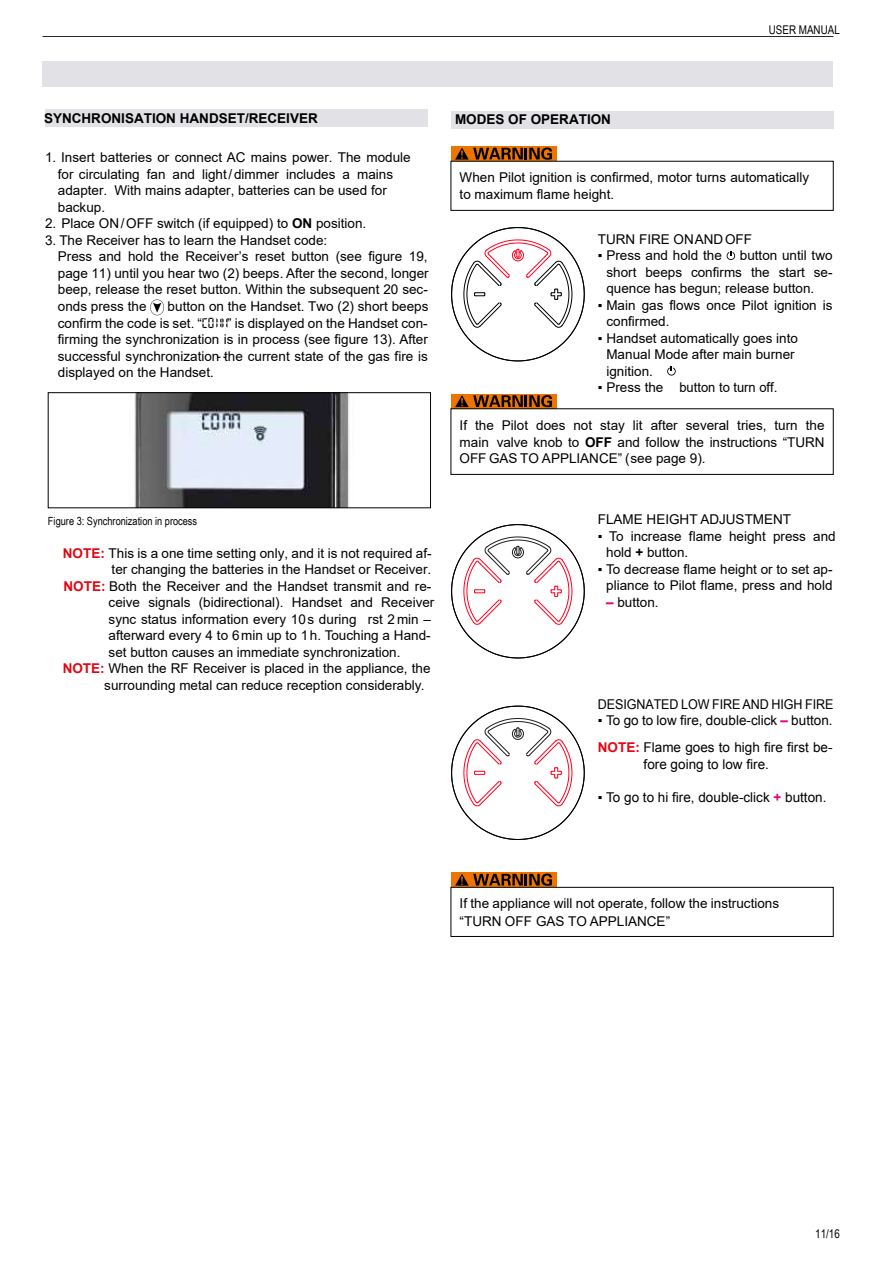
<style>
.page{position:relative;width:893px;height:1263px;background:#fff}
.page>*{position:absolute;margin:0;border:0;box-sizing:border-box;transform-origin:0 0}
.t1{font:13.5px/16.5px "Arial";color:#000}
.t2{font:13.5px/16.5px "Arial";color:#000}
.t3{font:700 13.5px "Arial";color:#000}
.t4{font:13.5px "Arial";color:#000;scale:.93 1}
.t5{font:12px "Arial Narrow";color:#000}
.t6{font:11.25px "Arial Narrow";color:#000}
.s1{font-weight:700}
.s2{font-weight:700;color:#e30613}
.s3{font-weight:700;color:#e6007d}
</style>
<div class="page">
<hr style="left:43px;top:36px;width:790px;height:1px;background:#000">
<div style="left:451px;top:111px;width:382px;height:17px;background:#e2e1e5"></div>
<div style="left:451px;top:146px;width:105px;height:15px;background:#ee7402"></div>
<svg style="left:455px;top:147px;width:97px;height:13px"></svg>
<div style="left:451px;top:161px;width:382px;height:50px;border:1px solid #000"></div>
<svg style="left:451px;top:227px;width:134px;height:134px"></svg>
<svg style="left:727px;top:251px;width:8px;height:9px"></svg>
<svg style="left:667px;top:366px;width:9px;height:10px"></svg>
<div style="left:451px;top:394px;width:105px;height:15px;background:#ee7402"></div>
<svg style="left:455px;top:395px;width:97px;height:12px"></svg>
<div style="left:451px;top:409px;width:382px;height:66px;border:1px solid #000"></div>
<svg style="left:451px;top:524px;width:134px;height:134px"></svg>
<svg style="left:451px;top:706px;width:134px;height:134px"></svg>
<div style="left:451px;top:872px;width:105px;height:15px;background:#ee7402"></div>
<svg style="left:455px;top:873px;width:97px;height:13px"></svg>
<div style="left:451px;top:887px;width:382px;height:50px;border:1px solid #000"></div>
<svg style="left:150px;top:299px;width:14px;height:16px"></svg>
<img style="left:134px;top:394px;width:215px;height:112px">
<div style="left:48px;top:392px;width:383px;height:116px;border:1px solid #000"></div>
<div style="left:46px;top:110px;width:382px;height:17px;background:#e2e1e5"></div>
<svg style="left:202px;top:318px;width:25px;height:10px"></svg>
<div style="left:43px;top:61px;width:790px;height:26px;background:#e2e1e5"></div>
<p class="t5" style="left:769px;top:21px;width:73px">USER MANUAL</p>
<p class="t3" style="left:44px;top:109px;width:275px">SYNCHRONISATION HANDSET/RECEIVER</p>
<p class="t1" style="left:58px;top:149px;width:354px;text-indent:-13px">1. Insert batteries or connect AC mains power. The module for circulating fan and light / dimmer includes a mains adapter. With mains adapter, batteries can be used for backup.</p>
<p class="t1" style="left:45px;top:215px;width:323px">2. Place ON / OFF switch (if equipped) to <span class="s1">ON</span> position.</p>
<p class="t1" style="left:58px;top:232px;width:372px;text-indent:-13px">3. The Receiver has to learn the Handset code:<br>Press and hold the Receiver’s reset button (see figure 19, page 11) until you hear two (2) beeps. After the second, longer beep, release the reset button. Within the subsequent 20 sec&shy;onds press the</p>
<p class="t1" style="left:58px;top:298px;width:372px;text-indent:110px">button on the Handset. Two (2) short beeps confirm the code is set. “</p>
<p class="t1" style="left:58px;top:314px;width:371px;text-align:justify;text-indent:169px">” is displayed on the Handset con&shy;firming the synchronization is in process (see figure 13). After successful synchronization the current state of the gas fire is displayed on the Handset.</p>
<p class="t6" style="left:48px;top:513px;width:151px">Figure 3: Synchronization in process</p>
<p class="t1" style="left:63px;top:545px;width:370px"><span class="s2">NOTE:</span> This is a one time setting only, and it is not required af-</p>
<p class="t1" style="left:112px;top:561px;width:321px">ter changing the batteries in the Handset or Receiver.</p>
<p class="t1" style="left:64px;top:578px;width:369px"><span class="s2">NOTE:</span> Both the Receiver and the Handset transmit and re-</p>
<p class="t1" style="left:109px;top:594px;width:327px">ceive signals (bidirectional). Handset and Receiver</p>
<p class="t1" style="left:109px;top:611px;width:324px">sync status information every 10 s during rst 2 min –</p>
<p class="t1" style="left:109px;top:627px;width:324px">afterward every 4 to 6 min up to 1 h. Touching a Hand-</p>
<p class="t1" style="left:109px;top:644px;width:293px">set button causes an immediate synchronization.</p>
<p class="t1" style="left:63px;top:660px;width:369px"><span class="s2">NOTE:</span> When the RF Receiver is placed in the appliance, the</p>
<p class="t1" style="left:104px;top:677px;width:322px">surrounding metal can reduce reception considerably.</p>
<p class="t3" style="left:455px;top:110px;width:158px">MODES OF OPERATION</p>
<p class="t1" style="left:460px;top:169px;width:351px">When Pilot ignition is confirmed, motor turns automatically to maximum flame height.</p>
<p class="t1" style="left:598px;top:230px;width:156px">TURN FIRE ONANDOFF</p>
<p class="t1" style="left:598px;top:247px;width:126px">▪ Press and hold the</p>
<p class="t1" style="left:598px;top:296px;width:236px">▪ Main gas flows once Pilot ignition is</p>
<p class="t1" style="left:606px;top:247px;width:228px;text-align:justify;text-indent:133px">button until two short beeps confirms the start se&shy;quence has begun; release button.</p>
<p class="t1" style="left:606px;top:313px;width:65px">confirmed.</p>
<p class="t1" style="left:606px;top:329px;width:193px;text-indent:-9px">▪ Handset automatically goes into<br>Manual Mode after main burner ignition.</p>
<p class="t1" style="left:598px;top:379px;width:181px">▪ Press the button to turn off.</p>
<p class="t1" style="left:460px;top:417px;width:366px;text-align:justify">If the Pilot does not stay lit after several tries, turn the main valve knob to <span class="s1">OFF</span> and follow the instructions “TURN OFF GAS TO APPLIANCE” (see page 9).</p>
<p class="t1" style="left:598px;top:511px;width:195px">FLAME HEIGHT ADJUSTMENT</p>
<p class="t1" style="left:606px;top:527px;width:231px;text-indent:-8px">▪ To increase flame height press and hold <span class="s1">+</span> button.</p>
<p class="t1" style="left:598px;top:560px;width:236px;text-align:right">▪ To decrease flame height or to set ap&shy;pliance to Pilot flame, press and hold</p>
<p class="t1" style="left:606px;top:593px;width:54px"><span class="s3">–</span> button.</p>
<p class="t4" style="left:598px;top:695px;width:255px">DESIGNATED LOW FIRE AND HIGH FIRE</p>
<p class="t2" style="left:598px;top:712px;width:236px">▪ To go to low fire, double-click <span class="s3">–</span> button.</p>
<p class="t2" style="left:644px;top:739px;width:190px;text-indent:-46px"><span class="s2">NOTE:</span> Flame goes to high fire first be&shy;fore going to low fire.</p>
<p class="t2" style="left:598px;top:789px;width:230px">▪ To go to hi fire, double-click <span class="s3">+</span> button.</p>
<p class="t1" style="left:460px;top:894px;width:321px;line-height:18px">If the appliance will not operate, follow the instructions “TURN OFF GAS TO APPLIANCE”</p>
<p class="t5" style="left:815px;top:1224px;width:26px">11/16</p>
</div>
